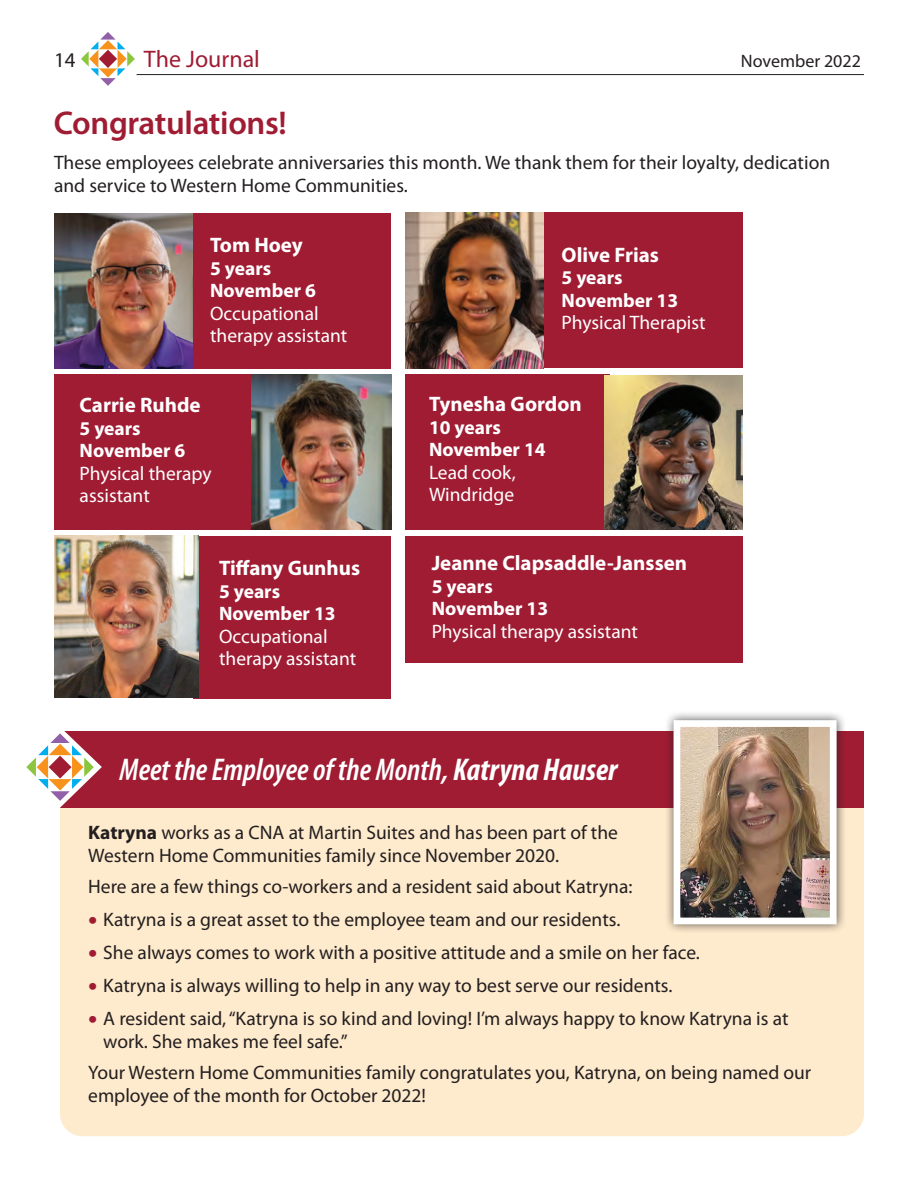
<style>
.page{position:relative;width:918px;height:1188px;background:#fff}
.page>*{position:absolute;margin:0;border:0;box-sizing:border-box;transform-origin:0 0}
.t1{font:600 33px "Myriad Pro";letter-spacing:-.01em;color:#9f1c33}
.t2{font:italic 600 condensed 31.5px "Myriad Pro";color:#fff}
.t3{font:24px "Myriad Pro";color:#9f1c33}
.t4{font:700 21px "Myriad Pro";color:#fff}
.t5{font:21px "Myriad Pro";color:#231f20}
.t6{font:19.5px/22.5px "Myriad Pro";color:#231f20}
.t7{font:19.5px/22.5px "Myriad Pro";color:#fff}
.t8{font:700 19.5px "Myriad Pro";color:#fff}
.t9{font:18px "Myriad Pro";color:#231f20}
.s1{font-weight:700}
.s2{font-size:33px;color:#9f1c33}
</style>
<div class="page">
<svg style="left:81px;top:32px;width:54px;height:54px"></svg>
<hr style="left:137px;top:74px;width:727px;height:1px;background:#231f20">
<div style="left:187px;top:213px;width:204px;height:155px;background:#9f1c33"></div>
<img style="left:54px;top:213px;width:138px;height:155px">
<div style="left:406px;top:536px;width:337px;height:126px;background:#9f1c33"></div>
<div style="left:54px;top:375px;width:198px;height:155px;background:#9f1c33"></div>
<img style="left:252px;top:375px;width:139px;height:155px">
<div style="left:538px;top:213px;width:204px;height:155px;background:#9f1c33"></div>
<img style="left:406px;top:213px;width:138px;height:155px">
<div style="left:194px;top:536px;width:197px;height:162px;background:#9f1c33"></div>
<div style="left:406px;top:375px;width:204px;height:155px;background:#9f1c33"></div>
<img style="left:605px;top:375px;width:137px;height:155px">
<img style="left:54px;top:536px;width:145px;height:162px">
<div style="left:60px;top:732px;width:804px;height:404px;background:#feeacc;border-radius:22px"></div>
<div style="left:60px;top:731px;width:804px;height:77px;background:#9f1c33"></div>
<svg style="left:26px;top:731px;width:76px;height:77px"></svg>
<div style="left:664px;top:710px;width:182px;height:224px;background:#231f20;opacity:.75"></div>
<img style="left:682px;top:728px;width:147px;height:188px">
<div style="left:674px;top:720px;width:163px;height:204px;border:7px solid #fff"></div>
<p class="t5" style="left:54px;top:47px;width:23px">14</p>
<p class="t3" style="left:144px;top:44px;width:117px">The Journal</p>
<p class="t9" style="left:741px;top:50px;width:122px">November 2022</p>
<p class="t1" style="left:54px;top:102px;width:235px">Congratulations!</p>
<p class="t6" style="left:54px;top:151px;width:778px">These employees celebrate anniversaries this month. We thank them for their loyalty, dedication and service to Western Home Communities.</p>
<p class="t4" style="left:210px;top:232px;width:94px">Tom Hoey</p>
<p class="t8" style="left:210px;top:256px;width:63px">5 years</p>
<p class="t8" style="left:210px;top:278px;width:107px">November 6</p>
<p class="t7" style="left:210px;top:302px;width:139px">Occupational therapy assistant</p>
<p class="t4" style="left:80px;top:392px;width:123px">Carrie Ruhde</p>
<p class="t8" style="left:80px;top:416px;width:63px">5 years</p>
<p class="t8" style="left:80px;top:438px;width:107px">November 6</p>
<p class="t7" style="left:80px;top:462px;width:133px">Physical therapy assistant</p>
<p class="t4" style="left:219px;top:555px;width:143px">Tiffany Gunhus</p>
<p class="t8" style="left:219px;top:579px;width:63px">5 years</p>
<p class="t8" style="left:219px;top:601px;width:118px">November 13</p>
<p class="t7" style="left:219px;top:625px;width:139px">Occupational therapy assistant</p>
<p class="t4" style="left:562px;top:241px;width:99px">Olive Frias</p>
<p class="t8" style="left:562px;top:265px;width:63px">5 years</p>
<p class="t8" style="left:562px;top:288px;width:118px">November 13</p>
<p class="t7" style="left:562px;top:311px;width:145px">Physical Therapist</p>
<p class="t4" style="left:429px;top:390px;width:154px">Tynesha Gordon</p>
<p class="t8" style="left:429px;top:414px;width:73px">10 years</p>
<p class="t8" style="left:429px;top:437px;width:118px">November 14</p>
<p class="t7" style="left:429px;top:460px;width:88px">Lead cook,<br>Windridge</p>
<p class="t4" style="left:432px;top:550px;width:257px">Jeanne Clapsaddle-Janssen</p>
<p class="t8" style="left:432px;top:574px;width:63px">5 years</p>
<p class="t8" style="left:432px;top:596px;width:118px">November 13</p>
<p class="t7" style="left:432px;top:620px;width:208px">Physical therapy assistant</p>
<p class="t2" style="left:120px;top:750px;width:499px">Meet the Employee of the Month, <span class="s1">Katryna Hauser</span></p>
<p class="t6" style="left:88px;top:821px;width:531px"><span class="s1">Katryna</span> works as a CNA at Martin Suites and has been part of the<br>Western Home Communities family since November 2020.</p>
<p class="t6" style="left:88px;top:875px;width:546px">Here are a few things co-workers and a resident said about Katryna:</p>
<p class="t6" style="left:88px;top:908px;width:534px"><span class="s2">•</span> Katryna is a great asset to the employee team and our residents.</p>
<p class="t6" style="left:88px;top:941px;width:613px"><span class="s2">•</span> She always comes to work with a positive attitude and a smile on her face.</p>
<p class="t6" style="left:88px;top:974px;width:586px"><span class="s2">•</span> Katryna is always willing to help in any way to best serve our residents.</p>
<p class="t6" style="left:103px;top:1007px;width:687px;text-indent:-15px"><span class="s2">•</span> A resident said, “Katryna is so kind and loving! I’m always happy to know Katryna is at work. She makes me feel safe.”</p>
<p class="t6" style="left:88px;top:1061px;width:725px">Your Western Home Communities family congratulates you, Katryna, on being named our employee of the month for October 2022!</p>
</div>
